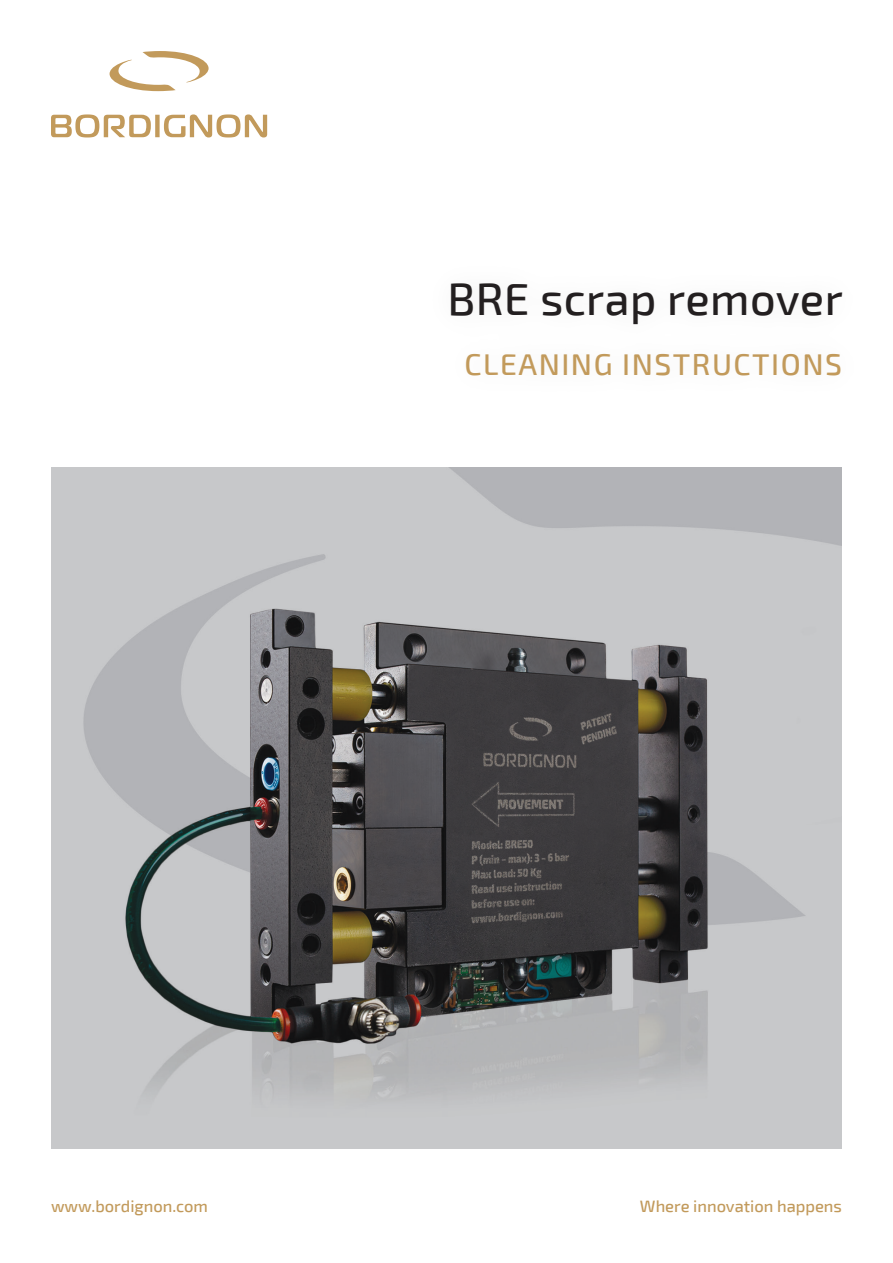
<style>
.page{position:relative;width:893px;height:1263px;background:#fff}
.page>*{position:absolute;margin:0;border:0;box-sizing:border-box;transform-origin:0 0}
.intro{font:500 45px "Exo 2";letter-spacing:.01em;color:#231f20}
.intro-2{font:500 30px "Exo 2";letter-spacing:.05em;color:#c29a5b}
.t1{font:500 16.5px "Exo 2";color:#c29a5b}
</style>
<div class="page">
<svg style="left:51px;top:114px;width:216px;height:23px"></svg>
<svg style="left:110px;top:51px;width:99px;height:40px"></svg>
<img style="left:51px;top:468px;width:791px;height:680px">
<p class="intro" style="left:447px;top:273px;width:397px">BRE scrap remover</p>
<p class="intro-2" style="left:464px;top:347px;width:379px">CLEANING INSTRUCTIONS</p>
<p class="t1" style="left:51px;top:1196px;width:159px">www.bordignon.com</p>
<p class="t1" style="left:640px;top:1196px;width:203px">Where innovation happens</p>
</div>
